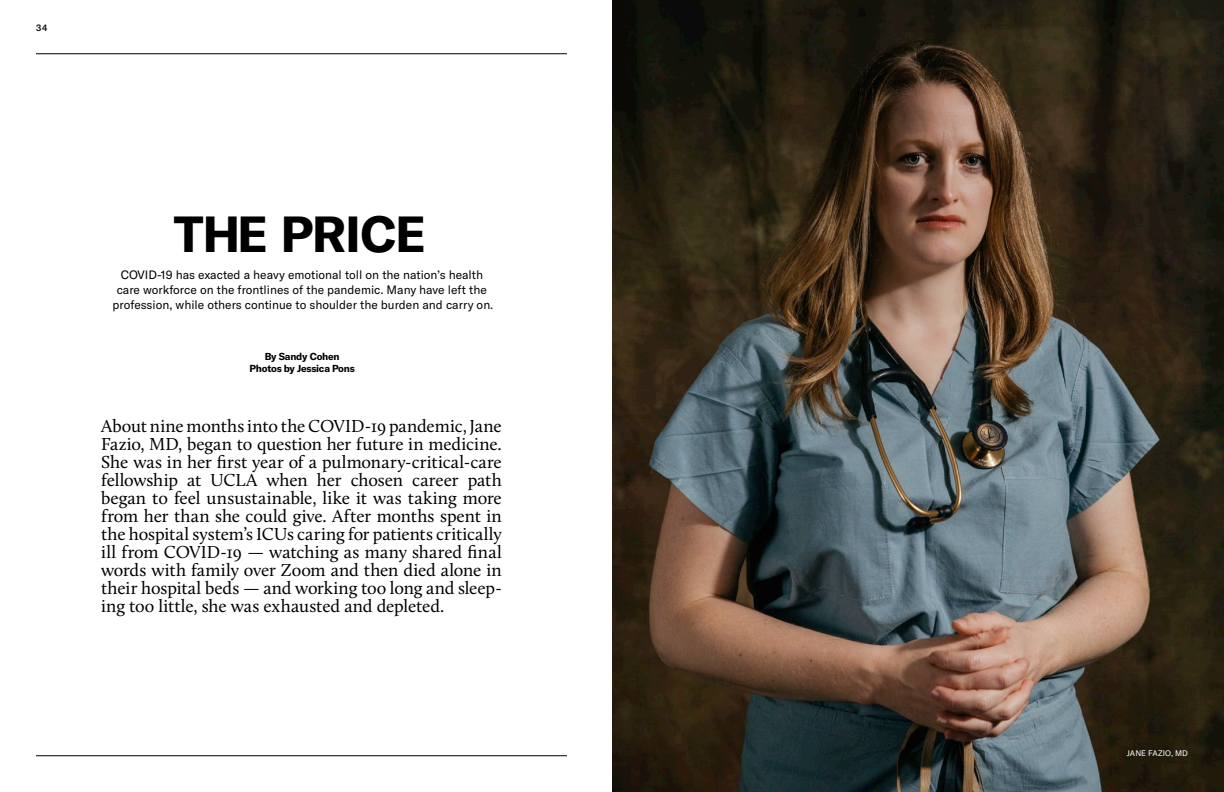
<style>
.page{position:relative;width:1224px;height:792px;background:#fff}
.page>*{position:absolute;margin:0;border:0;box-sizing:border-box;transform-origin:0 0}
.t1{font:700 50px "GT America";letter-spacing:-.025em;color:#000}
.t2{font:18px/18px "Calluna";letter-spacing:-.01em;color:#000;text-align:justify}
.t3{font:12px/15px "GT America";color:#000;text-align:center}
.t4{font:700 10px/12px "GT America";letter-spacing:-.02em;color:#000;text-align:center}
.t5{font:500 9px "GT America";color:#000}
.t6{font:8px "GT America";color:#fff}
</style>
<div class="page">
<img style="left:612px;top:0;width:612px;height:792px">
<hr style="left:36px;top:54px;width:531px;height:1px;background:#000">
<hr style="left:36px;top:756px;width:531px;height:1px;background:#000">
<p class="t5" style="left:36px;top:22px;width:13px">34</p>
<h1 class="t1" style="left:174px;top:203px;width:254px">THE PRICE</h1>
<p class="t3" style="left:113px;top:267px;width:382px">COVID-19 has exacted a heavy emotional toll on the nation’s health care workforce on the frontlines of the pandemic. Many have left the profession, while others continue to shoulder the burden and carry on.</p>
<p class="t4" style="left:250px;top:350px;width:107px">By Sandy Cohen<br>Photos by Jessica Pons</p>
<p class="t2" style="left:101px;top:417px;width:402px">About nine months into the COVID-19 pandemic, Jane Fazio, MD, began to question her future in medicine.<br>She was in her first year of a pulmonary-critical-care fellowship at UCLA when her chosen career path began to feel unsustainable, like it was taking more from her than she could give. After months spent in the hospital system’s ICUs caring for patients critically ill from COVID-19 — watching as many shared final words with family over Zoom and then died alone in their hospital beds — and working too long and sleep&shy;ing too little, she was exhausted and depleted.</p>
<p class="t6" style="left:1127px;top:748px;width:63px">JANE FAZIO, MD</p>
</div>
